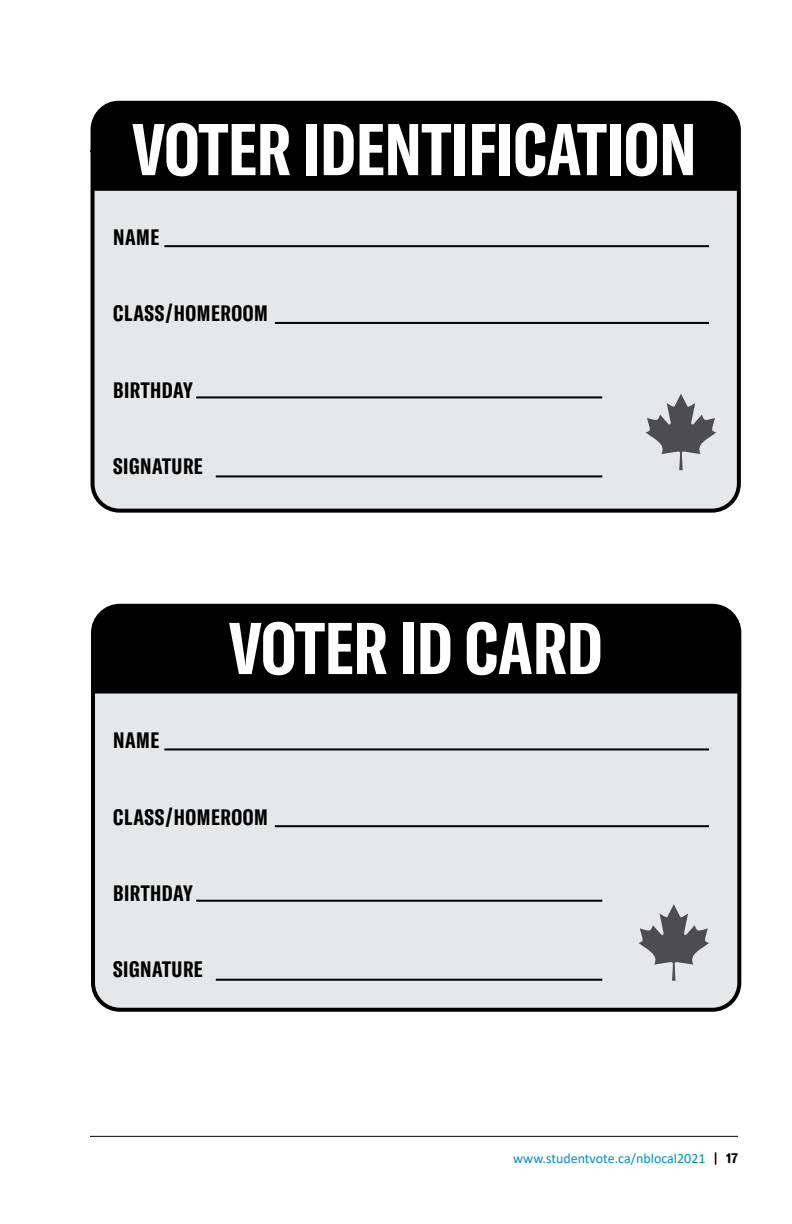
<style>
.page{position:relative;width:792px;height:1224px;background:#fff}
.page>*{position:absolute;margin:0;border:0;box-sizing:border-box;transform-origin:0 0}
.t1{font:700 extra-condensed 72px "GT America";color:#fff}
.t2{font:700 extra-condensed 22px "GT America";letter-spacing:.025em;color:#000}
.t3{font:14px "Calibri";color:#0090cd}
.s1{font-family:"GT America";font-weight:700;font-stretch:condensed;color:#000}
</style>
<div class="page">
<hr style="left:90px;top:1136px;width:648px;height:1px;background:#000">
<div style="left:93px;top:103px;width:646px;height:408px;background:#e6e7e8;border-radius:27px"></div>
<div style="left:91px;top:101px;width:650px;height:412px;border:4px solid #000;border-radius:27px"></div>
<hr style="left:90px;top:150px;width:646px;height:2px;background:#000">
<div style="left:91px;top:101px;width:647px;height:90px;background:#000"></div>
<div style="left:93px;top:606px;width:646px;height:404px;background:#e6e7e8;border-radius:27px"></div>
<div style="left:91px;top:604px;width:650px;height:408px;border:4px solid #000;border-radius:27px"></div>
<div style="left:93px;top:605px;width:646px;height:89px;background:#000"></div>
<hr style="left:164px;top:748px;width:545px;height:2px;background:#000">
<hr style="left:275px;top:825px;width:434px;height:2px;background:#000">
<hr style="left:196px;top:900px;width:406px;height:2px;background:#000">
<hr style="left:216px;top:979px;width:386px;height:2px;background:#000">
<svg style="left:646px;top:394px;width:70px;height:76px"></svg>
<hr style="left:164px;top:245px;width:545px;height:2px;background:#000">
<hr style="left:275px;top:322px;width:434px;height:2px;background:#000">
<hr style="left:196px;top:396px;width:406px;height:2px;background:#000">
<hr style="left:216px;top:475px;width:386px;height:2px;background:#000">
<svg style="left:639px;top:904px;width:70px;height:77px"></svg>
<h1 class="t1" style="left:132px;top:106px;width:566px">VOTER IDENTIFICATION</h1>
<p class="t2" style="left:113px;top:224px;width:48px">NAME</p>
<p class="t2" style="left:113px;top:300px;width:156px">CLASS/HOMEROOM</p>
<p class="t2" style="left:113px;top:377px;width:81px">BIRTHDAY</p>
<p class="t2" style="left:113px;top:453px;width:91px">SIGNATURE</p>
<p class="t2" style="left:113px;top:727px;width:48px">NAME</p>
<h1 class="t1" style="left:229px;top:605px;width:375px">VOTER ID CARD</h1>
<p class="t2" style="left:113px;top:804px;width:156px">CLASS/HOMEROOM</p>
<p class="t2" style="left:113px;top:880px;width:81px">BIRTHDAY</p>
<p class="t2" style="left:113px;top:956px;width:91px">SIGNATURE</p>
<p class="t3" style="left:513px;top:1149px;width:226px">www.studentvote.ca/nblocal2021 <span class="s1">| 17</span></p>
</div>
